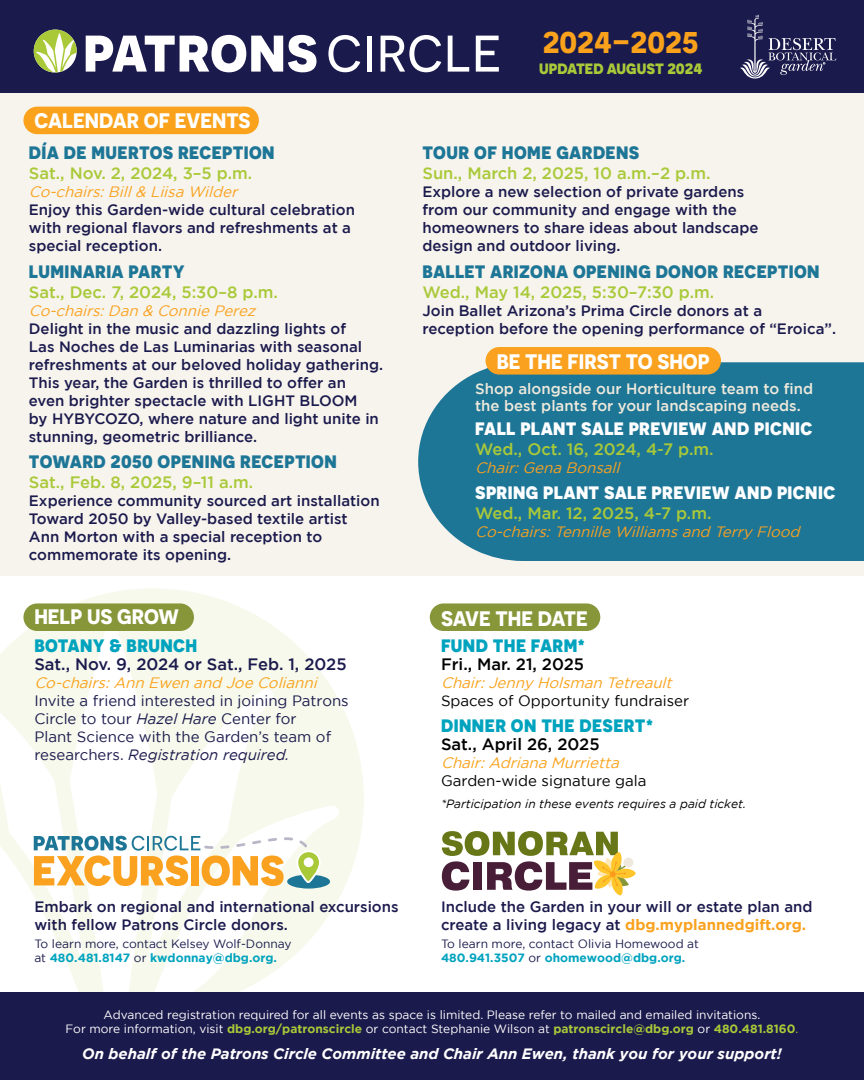
<style>
.page{position:relative;width:864px;height:1080px;background:#fff}
.page>*{position:absolute;margin:0;border:0;box-sizing:border-box;transform-origin:0 0}
.t1{font:700 30px "Novecentosans";color:#faa21b}
.t2{font:700 21px "Novecentosans";color:#fff}
.t3{font:800 18px "Novecentosans";letter-spacing:.02em;color:#1e7697}
.t4{font:800 18px "Novecentosans";letter-spacing:.015em;color:#fff}
.t5{font:800 18px "Novecentosans";letter-spacing:.025em;color:#00a3be}
.t6{font:500 16.5px "Gotham";color:#a9c938}
.t7{font:500 16.5px "Gotham";color:#000}
.t8{font:500 16.5px "Gotham";color:#1b1a4d}
.t9{font:500 15px/18px "Gotham";color:#1b1a4d}
.t10{font:15px/18px "Gotham";color:#1b1a4d}
.t11{font:italic 15px "Gotham";color:#faa21f}
.t12{font:italic 15px "Gotham";color:#faa21b}
.t13{font:500 15px/16.5px "Gotham";color:#efeadc}
.t14{font:italic 700 15px "Gotham";color:#fff}
.t15{font:15px "Gotham";color:#000}
.t16{font:800 15px "Novecentosans";color:#a9c938}
.t17{font:12px/14.4px "Gotham";color:#fff;text-align:center}
.t18{font:12px/13.5px "Gotham";color:#1b1a4d}
.t19{font:italic 12px "Gotham";color:#000}
.s1{font-style:italic}
.s2{font-weight:700;color:#00a3be}
.s3{font-weight:700;color:#faa21f}
.s4{font-weight:700;color:#a9c938}
.s5{color:#a9c938}
</style>
<div class="page">
<svg style="left:0;top:588px;width:364px;height:405px;fill:#f8faef"></svg>
<div style="left:0;top:91px;width:864px;height:485px;background:#f7f4ed"></div>
<div style="left:0;top:0;width:864px;height:93px;background:#1b1a4d"></div>
<svg style="left:86px;top:35px;width:231px;height:37px"></svg>
<svg style="left:328px;top:35px;width:32px;height:37px"></svg>
<div style="left:367px;top:36px;width:5px;height:36px;background:#fff"></div>
<svg style="left:381px;top:35px;width:60px;height:37px"></svg>
<svg style="left:448px;top:36px;width:21px;height:36px"></svg>
<svg style="left:476px;top:36px;width:23px;height:36px"></svg>
<svg style="left:34px;top:30px;width:43px;height:43px"></svg>
<div style="left:23px;top:603px;width:171px;height:28px;background:#879639;border-radius:14px"></div>
<div style="left:23px;top:107px;width:236px;height:27px;background:#faa21b;border-radius:14px"></div>
<div style="left:430px;top:603px;width:170px;height:28px;background:#879639;border-radius:14px"></div>
<div style="left:0;top:993px;width:864px;height:87px;background:#1b1a4d"></div>
<svg style="left:740px;top:15px;width:96px;height:64px"></svg>
<svg style="left:287px;top:875px;width:43px;height:14px"></svg>
<svg style="left:34px;top:836px;width:287px;height:50px"></svg>
<div style="left:418px;top:362px;width:446px;height:199px;background:#1e7697"></div>
<svg style="left:442px;top:831px;width:192px;height:65px"></svg>
<div style="left:486px;top:347px;width:235px;height:28px;background:#faa21f;border-radius:14px"></div>
<h2 class="t2" style="left:34px;top:107px;width:218px">CALENDAR OF EVENTS</h2>
<p class="t3" style="left:29px;top:141px;width:247px">DÍA DE MUERTOS RECEPTION</p>
<p class="t6" style="left:29px;top:164px;width:225px">Sat., Nov. 2, 2024, 3–5 p.m.</p>
<p class="t11" style="left:29px;top:183px;width:214px">Co-chairs:Bill&amp; Liisa Wilder</p>
<p class="t9" style="left:29px;top:200px;width:328px">Enjoy this Garden-wide cultural celebration with regional flavors and refreshments at a special reception.</p>
<p class="t3" style="left:29px;top:260px;width:157px">LUMINARIA PARTY</p>
<p class="t6" style="left:29px;top:282px;width:251px">Sat., Dec. 7, 2024, 5:30–8 p.m.</p>
<p class="t11" style="left:29px;top:302px;width:232px">Co-chairs:Dan &amp; Connie Perez</p>
<p class="t9" style="left:29px;top:319px;width:356px">Delight in the music and dazzling lights of<br>Las Noches de Las Luminarias with seasonal refreshments at our beloved holiday gathering.<br>This year, the Garden is thrilled to offer an even brighter spectacle with LIGHT BLOOM<br>by HYBYCOZO, where nature and light unite in stunning, geometric brilliance.</p>
<p class="t3" style="left:29px;top:451px;width:309px">TOWARD 2050 OPENING RECEPTION</p>
<p class="t6" style="left:29px;top:473px;width:226px">Sat., Feb. 8, 2025, 9–11 a.m.</p>
<p class="t9" style="left:29px;top:492px;width:352px">Experience community sourced art installation Toward 2050 by Valley-based textile artist Ann Morton with a special reception to commemorate its opening.</p>
<h2 class="t2" style="left:34px;top:604px;width:146px">HELP US GROW</h2>
<p class="t5" style="left:34px;top:635px;width:164px">BOTANY &amp; BRUNCH</p>
<p class="t8" style="left:34px;top:655px;width:314px">Sat., Nov. 9, 2024 or Sat., Feb. 1, 2025</p>
<p class="t12" style="left:34px;top:675px;width:288px">Co-chairs:Ann Ewen and Joe Colianni</p>
<p class="t10" style="left:34px;top:692px;width:316px">Invite a friend interested in joining Patrons Circle to tour <span class="s1">Hazel Hare</span> Center for<br>Plant Science with the Garden’s team of researchers. <span class="s1">Registration required.</span></p>
<h1 class="t1" style="left:543px;top:24px;width:157px">2024–2025</h1>
<p class="t16" style="left:539px;top:59px;width:165px">UPDATED AUGUST 2024</p>
<p class="t3" style="left:423px;top:141px;width:218px">TOUR OF HOME GARDENS</p>
<p class="t6" style="left:423px;top:164px;width:290px">Sun., March 2, 2025, 10 a.m.–2 p.m.</p>
<p class="t9" style="left:423px;top:182px;width:338px">Explore a new selection of private gardens from our community and engage with the homeowners to share ideas about landscape design and outdoor living.</p>
<p class="t3" style="left:423px;top:260px;width:399px">BALLET ARIZONA OPENING DONOR RECEPTION</p>
<p class="t6" style="left:423px;top:282px;width:293px">Wed., May 14, 2025, 5:30–7:30 p.m.</p>
<p class="t9" style="left:423px;top:301px;width:415px">Join Ballet Arizona’s Prima Circle donors at a reception before the opening performance of “Eroica”.</p>
<h2 class="t2" style="left:497px;top:349px;width:214px">BE THE FIRST TO SHOP</h2>
<p class="t13" style="left:475px;top:381px;width:339px">Shop alongside our Horticulture team to find the best plants for your landscaping needs.</p>
<p class="t4" style="left:475px;top:417px;width:339px">FALL PLANT SALE PREVIEW AND PICNIC</p>
<p class="t6" style="left:475px;top:439px;width:240px">Wed., Oct. 16, 2024, 4-7 p.m.</p>
<p class="t11" style="left:475px;top:459px;width:150px">Chair:Gena Bonsall</p>
<p class="t4" style="left:475px;top:482px;width:362px">SPRING PLANT SALE PREVIEW AND PICNIC</p>
<p class="t6" style="left:475px;top:504px;width:238px">Wed., Mar. 12, 2025, 4-7 p.m.</p>
<p class="t11" style="left:475px;top:524px;width:330px">Co-chairs:Tennille Williamsand Terry Flood</p>
<h2 class="t2" style="left:441px;top:605px;width:148px">SAVE THE DATE</h2>
<p class="t5" style="left:441px;top:635px;width:146px">FUND THE FARM*</p>
<p class="t7" style="left:441px;top:655px;width:145px">Fri., Mar. 21, 2025</p>
<p class="t12" style="left:441px;top:675px;width:236px">Chair:Jenny Holsman Tetreault</p>
<p class="t15" style="left:441px;top:693px;width:250px">Spaces of Opportunity fundraiser</p>
<p class="t5" style="left:441px;top:714px;width:214px">DINNER ON THE DESERT*</p>
<p class="t7" style="left:441px;top:734px;width:160px">Sat., April 26, 2025</p>
<p class="t12" style="left:441px;top:754px;width:184px">Chair:Adriana Murrietta</p>
<p class="t15" style="left:441px;top:772px;width:207px">Garden-wide signature gala</p>
<p class="t19" style="left:441px;top:797px;width:307px">*Participation in these events requires a paid ticket.</p>
<p class="t9" style="left:34px;top:898px;width:366px">Embark on regional and international excursions with fellow Patrons Circle donors.</p>
<p class="t18" style="left:34px;top:937px;width:259px">To learn more, contact Kelsey Wolf-Donnay at <span class="s2">480.481.8147</span> or <span class="s2">kwdonnay@dbg.org.</span></p>
<p class="t9" style="left:441px;top:898px;width:373px">Include the Garden in your will or estate plan and create a living legacy at <span class="s3">dbg.myplannedgift.org.</span></p>
<p class="t18" style="left:441px;top:937px;width:260px">To learn more, contact Olivia Homewood at<br><span class="s2">480.941.3507</span> or <span class="s2">ohomewood@dbg.org.</span></p>
<p class="t17" style="left:66px;top:1007px;width:734px">Advanced registration required for all events as space is limited. Please refer to mailed and emailed invitations.<br>For more information, visit <span class="s4">dbg.org/patronscircle</span> or contact Stephanie Wilson at <span class="s4">patronscircle@dbg.org</span> or <span class="s4">480.481.8160</span><span class="s5">.</span></p>
<p class="t14" style="left:82px;top:1045px;width:701px">On behalf of the Patrons Circle Committee and Chair Ann Ewen, thank you for your support!</p>
</div>
